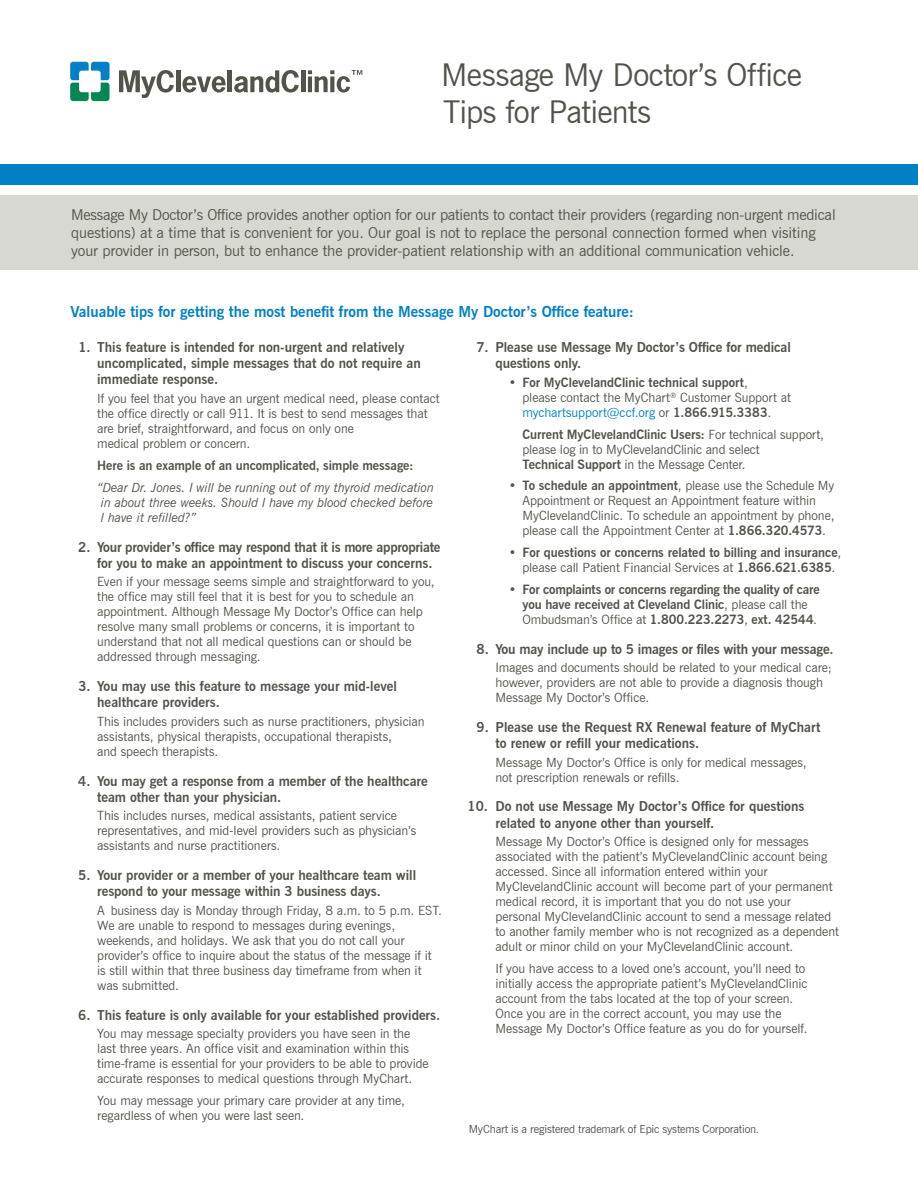
<style>
.page{position:relative;width:918px;height:1188px;background:#fff}
.page>*{position:absolute;margin:0;border:0;box-sizing:border-box;transform-origin:0 0}
.t1{font:31.5px/37.8px "News Gothic BT";letter-spacing:-.02em;color:#54534a}
.t2{font:15px/18px "News Gothic BT";letter-spacing:-.005em;color:#54534a}
.t3{font:700 15px "News Gothic BT";color:#0081c6}
.t4{font:700 13.5px/16.2px "News Gothic BT";letter-spacing:-.005em;color:#54534a}
.t5{font:12.75px/15px "News Gothic BT";letter-spacing:-.005em;color:#54534a}
.t6{font:700 12.75px/15px "News Gothic BT";letter-spacing:-.005em;color:#54534a}
.t7{font:italic 12.75px/15px "News Gothic BT";letter-spacing:-.015em;color:#54534a;text-align:justify}
.t8{font:11.25px "News Gothic BT";letter-spacing:-.015em;color:#54534a}
.s1{font-weight:400}
.s2{font-weight:400;color:#0081c6}
.s3{font-weight:700}
</style>
<div class="page">
<svg style="left:119px;top:70px;width:55px;height:28px"></svg>
<hr style="left:176px;top:70px;width:4px;height:22px;background:#54534a">
<svg style="left:183px;top:76px;width:43px;height:17px"></svg>
<hr style="left:228px;top:70px;width:4px;height:22px;background:#54534a">
<svg style="left:234px;top:70px;width:65px;height:23px"></svg>
<hr style="left:301px;top:70px;width:4px;height:22px;background:#54534a">
<svg style="left:70px;top:62px;width:40px;height:39px"></svg>
<svg style="left:308px;top:70px;width:54px;height:23px"></svg>
<div style="left:0;top:195px;width:918px;height:74px;background:#d8d8d2"></div>
<div style="left:0;top:165px;width:918px;height:20px;background:#0081c6"></div>
<h1 class="t1" style="left:441px;top:55px;width:362px">Message My Doctor’s Office<br>Tips for Patients</h1>
<p class="t2" style="left:71px;top:206px;width:766px">Message My Doctor’s Office provides another option for our patients to contact their providers (regarding non-urgent medical questions) at a time that is convenient for you. Our goal is not to replace the personal connection formed when visiting your provider in person, but to enhance the provider-patient relationship with an additional communication vehicle.</p>
<p class="t3" style="left:70px;top:302px;width:565px">Valuable tips for getting the most benefit from the Message My Doctor’s Office feature:</p>
<p class="t4" style="left:97px;top:339px;width:325px;text-indent:-19px">1. This feature is intended for non-urgent and relatively uncomplicated, simple messages that do not require an immediate response.</p>
<p class="t5" style="left:97px;top:391px;width:344px">If you feel that you have an urgent medical need, please contact the office directly or call 911. It is best to send messages that are brief, straightforward, and focus on only one<br>medical problem or concern.</p>
<p class="t6" style="left:97px;top:458px;width:318px">Here is an example of an uncomplicated, simple message:</p>
<p class="t7" style="left:97px;top:480px;width:338px">“Dear Dr. Jones. I will be running out of my thyroid medication in about three weeks. Should I have my blood checked before I have it refilled?”</p>
<p class="t4" style="left:97px;top:539px;width:345px;text-indent:-19px">2. Your provider’s office may respond that it is more appropriate for you to make an appointment to discuss your concerns.</p>
<p class="t5" style="left:97px;top:574px;width:339px">Even if your message seems simple and straightforward to you, the office may still feel that it is best for you to schedule an appointment. Although Message My Doctor’s Office can help resolve many small problems or concerns, it is important to understand that not all medical questions can or should be addressed through messaging.</p>
<p class="t4" style="left:97px;top:678px;width:301px;text-indent:-19px">3. You may use this feature to message your mid-level healthcare providers.</p>
<p class="t5" style="left:97px;top:714px;width:329px">This includes providers such as nurse practitioners, physician assistants, physical therapists, occupational therapists,<br>and speech therapists.</p>
<p class="t4" style="left:97px;top:773px;width:332px;text-indent:-19px">4. You may get a response from a member of the healthcare team other than your physician.</p>
<p class="t5" style="left:97px;top:808px;width:321px">This includes nurses, medical assistants, patient service representatives, and mid-level providers such as physician’s assistants and nurse practitioners.</p>
<p class="t4" style="left:97px;top:867px;width:320px;text-indent:-19px">5. Your provider or a member of your healthcare team will respond to your message within 3 business days.</p>
<p class="t5" style="left:97px;top:903px;width:346px">A business day is Monday through Friday, 8 a.m. to 5 p.m. EST.<br>We are unable to respond to messages during evenings, weekends, and holidays. We ask that you do not call your provider’s office to inquire about the status of the message if it is still within that three business day timeframe from when it was submitted.</p>
<p class="t4" style="left:78px;top:1007px;width:363px">6. This feature is only available for your established providers.</p>
<p class="t5" style="left:97px;top:1026px;width:333px">You may message specialty providers you have seen in the last three years. An office visit and examination within this time-frame is essential for your providers to be able to provide accurate responses to medical questions through MyChart.</p>
<p class="t5" style="left:97px;top:1093px;width:309px">You may message your primary care provider at any time, regardless of when you were last seen.</p>
<p class="t4" style="left:495px;top:339px;width:297px;text-indent:-19px">7. Please use Message My Doctor’s Office for medical questions only.</p>
<p class="t6" style="left:522px;top:375px;width:270px;text-indent:-14px"><span class="s1">•</span> For MyClevelandClinic technical support<span class="s1">,<br>please contact the MyChart</span><sup>®</sup> <span class="s1">Customer Support at </span><span class="s2">mychartsupport@ccf.org</span> <span class="s1">or</span> 1.866.915.3383<span class="s1">.</span></p>
<p class="t5" style="left:522px;top:427px;width:303px"><span class="s3">Current MyClevelandClinic Users:</span> For technical support, please log in to MyClevelandClinic and select<br><span class="s3">Technical Support</span> in the Message Center.</p>
<p class="t5" style="left:522px;top:478px;width:314px;text-indent:-13px">• <span class="s3">To schedule an appointment</span>, please use the Schedule My Appointment or Request an Appointment feature within MyClevelandClinic. To schedule an appointment by phone, please call the Appointment Center at <span class="s3">1.866.320.4573</span>.</p>
<p class="t6" style="left:509px;top:545px;width:334px;text-align:center"><span class="s1">•</span> For questions or concerns related to billing and insurance<span class="s1">, please call Patient Financial Services at</span> 1.866.621.6385<span class="s1">.</span></p>
<p class="t6" style="left:522px;top:582px;width:299px;text-indent:-13px"><span class="s1">•</span> For complaints or concerns regarding the quality of care you have received at Cleveland Clinic<span class="s1">, please call the<br>Ombudsman’s Office at</span> 1.800.223.2273<span class="s1">,</span> ext. 42544<span class="s1">.</span></p>
<p class="t4" style="left:477px;top:641px;width:358px">8. You may include up to 5 images or files with your message.</p>
<p class="t5" style="left:495px;top:660px;width:338px">Images and documents should be related to your medical care; however, providers are not able to provide a diagnosis though<br>Message My Doctor’s Office.</p>
<p class="t4" style="left:495px;top:719px;width:326px;text-indent:-19px">9. Please use the Request RX Renewal feature of MyChart to renew or refill your medications.</p>
<p class="t5" style="left:495px;top:755px;width:313px">Message My Doctor’s Office is only for medical messages, not prescription renewals or refills.</p>
<p class="t4" style="left:495px;top:798px;width:311px;text-indent:-28px">10. Do not use Message My Doctor’s Office for questions related to anyone other than yourself.</p>
<p class="t5" style="left:495px;top:834px;width:345px">Message My Doctor’s Office is designed only for messages associated with the patient’s MyClevelandClinic account being accessed. Since all information entered within your MyClevelandClinic account will become part of your permanent medical record, it is important that you do not use your personal MyClevelandClinic account to send a message related to another family member who is not recognized as a dependent adult or minor child on your MyClevelandClinic account.</p>
<p class="t5" style="left:495px;top:961px;width:314px">If you have access to a loved one’s account, you’ll need to initially access the appropriate patient’s MyClevelandClinic account from the tabs located at the top of your screen.<br>Once you are in the correct account, you may use the Message My Doctor’s Office feature as you do for yourself.</p>
<p class="t8" style="left:469px;top:1123px;width:292px">MyChart is a registered trademark of Epic systems Corporation.</p>
</div>
